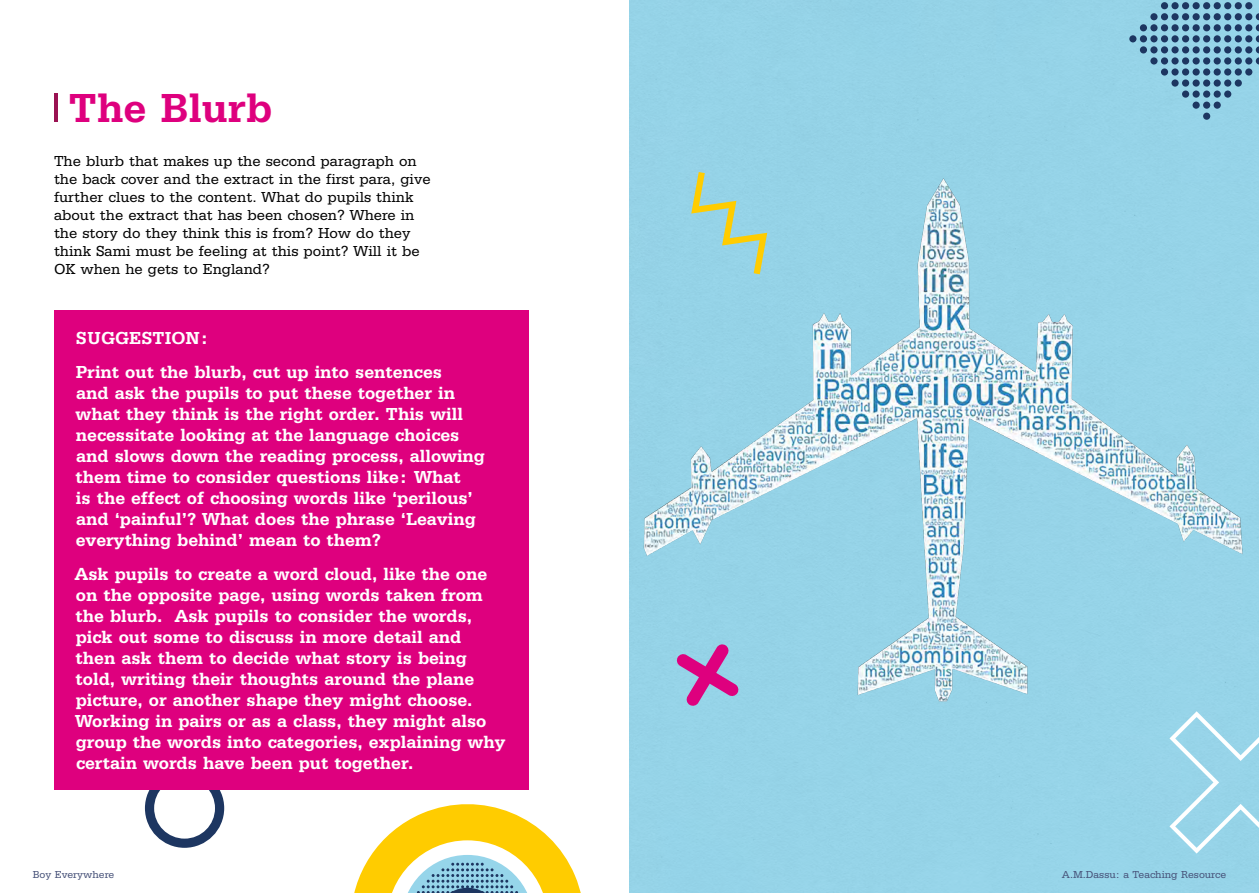
<style>
.page{position:relative;width:1259px;height:893px;background:#fff}
.page>*{position:absolute;margin:0;border:0;box-sizing:border-box;transform-origin:0 0}
.t1{font:500 42px "Serifa BEFOP";color:#de007e}
.t2{font:500 18px/21px "Serifa BEFOP";color:#fff}
.t3{font:15px/18px "Serifa BEFOP";color:#000}
.t4{font:10.5px "Serifa BEFOP";color:#465178}
</style>
<div class="page">
<div style="left:629px;top:0;width:630px;height:893px;background:#95d3e8"></div>
<svg style="left:354px;top:804px;width:227px;height:89px"></svg>
<svg style="left:145px;top:790px;width:79px;height:58px"></svg>
<div style="left:1129px;top:35px;width:7px;height:7px;background:#1d3661;border-radius:50%"></div>
<div style="left:1140px;top:35px;width:7px;height:7px;background:#1d3661;border-radius:50%"></div>
<div style="left:1150px;top:35px;width:7px;height:7px;background:#1d3661;border-radius:50%"></div>
<div style="left:1161px;top:35px;width:7px;height:7px;background:#1d3661;border-radius:50%"></div>
<div style="left:1171px;top:35px;width:7px;height:7px;background:#1d3661;border-radius:50%"></div>
<div style="left:1182px;top:35px;width:7px;height:7px;background:#1d3661;border-radius:50%"></div>
<div style="left:1192px;top:35px;width:7px;height:7px;background:#1d3661;border-radius:50%"></div>
<div style="left:1203px;top:35px;width:7px;height:7px;background:#1d3661;border-radius:50%"></div>
<div style="left:1213px;top:35px;width:7px;height:7px;background:#1d3661;border-radius:50%"></div>
<div style="left:1224px;top:35px;width:7px;height:7px;background:#1d3661;border-radius:50%"></div>
<div style="left:1234px;top:35px;width:7px;height:7px;background:#1d3661;border-radius:50%"></div>
<div style="left:1245px;top:35px;width:7px;height:7px;background:#1d3661;border-radius:50%"></div>
<div style="left:1140px;top:46px;width:7px;height:7px;background:#1d3661;border-radius:50%"></div>
<div style="left:1150px;top:46px;width:7px;height:7px;background:#1d3661;border-radius:50%"></div>
<div style="left:1161px;top:46px;width:7px;height:7px;background:#1d3661;border-radius:50%"></div>
<div style="left:1171px;top:46px;width:7px;height:7px;background:#1d3661;border-radius:50%"></div>
<div style="left:1182px;top:46px;width:7px;height:7px;background:#1d3661;border-radius:50%"></div>
<div style="left:1192px;top:46px;width:7px;height:7px;background:#1d3661;border-radius:50%"></div>
<div style="left:1203px;top:46px;width:7px;height:7px;background:#1d3661;border-radius:50%"></div>
<div style="left:1213px;top:46px;width:7px;height:7px;background:#1d3661;border-radius:50%"></div>
<div style="left:1224px;top:46px;width:7px;height:7px;background:#1d3661;border-radius:50%"></div>
<div style="left:1234px;top:46px;width:7px;height:7px;background:#1d3661;border-radius:50%"></div>
<div style="left:1245px;top:46px;width:7px;height:7px;background:#1d3661;border-radius:50%"></div>
<div style="left:1150px;top:57px;width:7px;height:8px;background:#1d3661;border-radius:50%"></div>
<div style="left:1161px;top:57px;width:7px;height:8px;background:#1d3661;border-radius:50%"></div>
<div style="left:1171px;top:57px;width:7px;height:8px;background:#1d3661;border-radius:50%"></div>
<div style="left:1182px;top:57px;width:7px;height:8px;background:#1d3661;border-radius:50%"></div>
<div style="left:1192px;top:57px;width:7px;height:8px;background:#1d3661;border-radius:50%"></div>
<div style="left:1203px;top:57px;width:7px;height:8px;background:#1d3661;border-radius:50%"></div>
<div style="left:1213px;top:57px;width:7px;height:8px;background:#1d3661;border-radius:50%"></div>
<div style="left:1224px;top:57px;width:7px;height:8px;background:#1d3661;border-radius:50%"></div>
<div style="left:1234px;top:57px;width:7px;height:8px;background:#1d3661;border-radius:50%"></div>
<div style="left:1245px;top:57px;width:7px;height:8px;background:#1d3661;border-radius:50%"></div>
<div style="left:1161px;top:68px;width:7px;height:8px;background:#1d3661;border-radius:50%"></div>
<div style="left:1171px;top:68px;width:7px;height:8px;background:#1d3661;border-radius:50%"></div>
<div style="left:1182px;top:68px;width:7px;height:8px;background:#1d3661;border-radius:50%"></div>
<div style="left:1192px;top:68px;width:7px;height:8px;background:#1d3661;border-radius:50%"></div>
<div style="left:1203px;top:68px;width:7px;height:8px;background:#1d3661;border-radius:50%"></div>
<div style="left:1213px;top:68px;width:7px;height:8px;background:#1d3661;border-radius:50%"></div>
<div style="left:1224px;top:68px;width:7px;height:8px;background:#1d3661;border-radius:50%"></div>
<div style="left:1234px;top:68px;width:7px;height:8px;background:#1d3661;border-radius:50%"></div>
<div style="left:1245px;top:68px;width:7px;height:8px;background:#1d3661;border-radius:50%"></div>
<div style="left:1171px;top:79px;width:7px;height:8px;background:#1d3661;border-radius:50%"></div>
<div style="left:1182px;top:79px;width:7px;height:8px;background:#1d3661;border-radius:50%"></div>
<div style="left:1192px;top:79px;width:7px;height:8px;background:#1d3661;border-radius:50%"></div>
<div style="left:1203px;top:79px;width:7px;height:8px;background:#1d3661;border-radius:50%"></div>
<div style="left:1213px;top:79px;width:7px;height:8px;background:#1d3661;border-radius:50%"></div>
<div style="left:1224px;top:79px;width:7px;height:8px;background:#1d3661;border-radius:50%"></div>
<div style="left:1234px;top:79px;width:7px;height:8px;background:#1d3661;border-radius:50%"></div>
<div style="left:1182px;top:91px;width:7px;height:7px;background:#1d3661;border-radius:50%"></div>
<div style="left:1192px;top:91px;width:7px;height:7px;background:#1d3661;border-radius:50%"></div>
<div style="left:1203px;top:91px;width:7px;height:7px;background:#1d3661;border-radius:50%"></div>
<div style="left:1213px;top:91px;width:7px;height:7px;background:#1d3661;border-radius:50%"></div>
<div style="left:1224px;top:91px;width:7px;height:7px;background:#1d3661;border-radius:50%"></div>
<div style="left:1192px;top:102px;width:7px;height:7px;background:#1d3661;border-radius:50%"></div>
<div style="left:1203px;top:102px;width:7px;height:7px;background:#1d3661;border-radius:50%"></div>
<div style="left:1213px;top:102px;width:7px;height:7px;background:#1d3661;border-radius:50%"></div>
<div style="left:1203px;top:113px;width:7px;height:7px;background:#1d3661;border-radius:50%"></div>
<div style="left:1245px;top:24px;width:7px;height:7px;background:#1d3661;border-radius:50%"></div>
<div style="left:1234px;top:24px;width:7px;height:7px;background:#1d3661;border-radius:50%"></div>
<div style="left:1224px;top:24px;width:7px;height:7px;background:#1d3661;border-radius:50%"></div>
<div style="left:1213px;top:24px;width:7px;height:7px;background:#1d3661;border-radius:50%"></div>
<div style="left:1203px;top:24px;width:7px;height:7px;background:#1d3661;border-radius:50%"></div>
<div style="left:1192px;top:24px;width:7px;height:7px;background:#1d3661;border-radius:50%"></div>
<div style="left:1182px;top:24px;width:7px;height:7px;background:#1d3661;border-radius:50%"></div>
<div style="left:1171px;top:24px;width:7px;height:7px;background:#1d3661;border-radius:50%"></div>
<div style="left:1161px;top:24px;width:7px;height:7px;background:#1d3661;border-radius:50%"></div>
<div style="left:1150px;top:24px;width:7px;height:7px;background:#1d3661;border-radius:50%"></div>
<div style="left:1140px;top:24px;width:7px;height:7px;background:#1d3661;border-radius:50%"></div>
<svg style="left:1255px;top:13px;width:4px;height:52px"></svg>
<div style="left:1245px;top:13px;width:7px;height:7px;background:#1d3661;border-radius:50%"></div>
<div style="left:1234px;top:13px;width:7px;height:7px;background:#1d3661;border-radius:50%"></div>
<div style="left:1224px;top:13px;width:7px;height:7px;background:#1d3661;border-radius:50%"></div>
<div style="left:1213px;top:13px;width:7px;height:7px;background:#1d3661;border-radius:50%"></div>
<div style="left:1203px;top:13px;width:7px;height:7px;background:#1d3661;border-radius:50%"></div>
<div style="left:1192px;top:13px;width:7px;height:7px;background:#1d3661;border-radius:50%"></div>
<div style="left:1182px;top:13px;width:7px;height:7px;background:#1d3661;border-radius:50%"></div>
<div style="left:1171px;top:13px;width:7px;height:7px;background:#1d3661;border-radius:50%"></div>
<div style="left:1161px;top:13px;width:7px;height:7px;background:#1d3661;border-radius:50%"></div>
<div style="left:1150px;top:13px;width:7px;height:7px;background:#1d3661;border-radius:50%"></div>
<div style="left:1245px;top:2px;width:7px;height:7px;background:#1d3661;border-radius:50%"></div>
<div style="left:1234px;top:2px;width:7px;height:7px;background:#1d3661;border-radius:50%"></div>
<div style="left:1224px;top:2px;width:7px;height:7px;background:#1d3661;border-radius:50%"></div>
<div style="left:1213px;top:2px;width:7px;height:7px;background:#1d3661;border-radius:50%"></div>
<div style="left:1203px;top:2px;width:7px;height:7px;background:#1d3661;border-radius:50%"></div>
<div style="left:1192px;top:2px;width:7px;height:7px;background:#1d3661;border-radius:50%"></div>
<div style="left:1182px;top:2px;width:7px;height:7px;background:#1d3661;border-radius:50%"></div>
<div style="left:1171px;top:2px;width:7px;height:7px;background:#1d3661;border-radius:50%"></div>
<div style="left:1161px;top:2px;width:7px;height:7px;background:#1d3661;border-radius:50%"></div>
<img style="left:629px;top:166px;width:630px;height:557px">
<hr style="left:54px;top:94px;width:3px;height:28px;background:#9a1252">
<svg style="left:1169px;top:711px;width:90px;height:142px;background:#a2d8ea"></svg>
<div style="left:54px;top:311px;width:474px;height:479px;background:#de007e"></div>
<h1 class="t1" style="left:69px;top:84px;width:205px">The Blurb</h1>
<p class="t3" style="left:54px;top:152px;width:378px">The blurb that makes up the second paragraph on the back cover and the extract in the first para, give further clues to the content. What do pupils think about the extract that has been chosen? Where in the story do they think this is from? How do they think Sami must be feeling at this point? Will it be OK when he gets to England?</p>
<p class="t2" style="left:76px;top:321px;width:368px;line-height:33.8px">SUGGESTION:<br>Print out the blurb, cut up into sentences</p>
<p class="t2" style="left:76px;top:382px;width:411px">and ask the pupils to put these together in what they think is the right order. This will necessitate looking at the language choices and slows down the reading process, allowing them time to consider questions like: What<br>is the effect of choosing words like ‘perilous’ and ‘painful’? What does the phrase ‘Leaving everything behind’ mean to them?</p>
<p class="t2" style="left:74px;top:563px;width:433px">Ask pupils to create a word cloud, like the one on the opposite page, using words taken from the blurb. Ask pupils to consider the words, pick out some to discuss in more detail and<br>then ask them to decide what story is being told, writing their thoughts around the plane picture, or another shape they might choose.<br>Working in pairs or as a class, they might also group the words into categories, explaining why certain words have been put together.</p>
<p class="t4" style="left:33px;top:868px;width:83px">Boy Everywhere</p>
<p class="t4" style="left:1062px;top:868px;width:166px">A.M.Dassu: a Teaching Resource</p>
</div>
